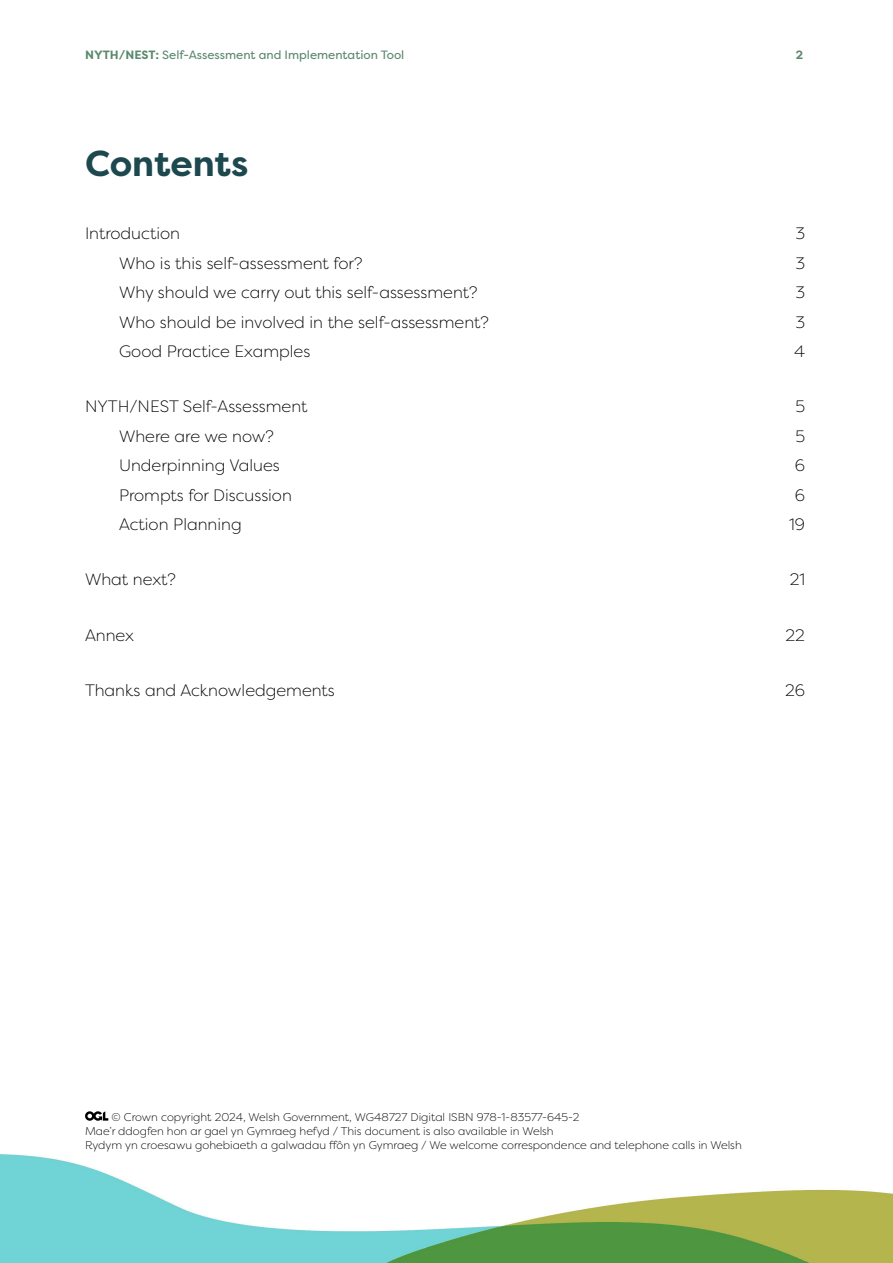
<style>
.page{position:relative;width:893px;height:1263px;background:#fff}
.page>*{position:absolute;margin:0;border:0;box-sizing:border-box;transform-origin:0 0}
.H1_Headings{font:700 36px "Filson Pro";color:#1d494e}
.Contents_Text_3mm{font:300 16.5px "Filson Pro";color:#000}
.Contents_Text_8mm{font:300 16.5px "Filson Pro";color:#000}
.t1{font:12px "Filson Pro";color:#5b896e}
.t2{font:700 12px "Filson Pro";color:#5b896e}
.Credits{font:300 11.25px/14.2px "Filson Pro";color:#000}
.s1{font-weight:700}
</style>
<div class="page">
<svg style="left:85px;top:1111px;width:23px;height:10px"></svg>
<img style="left:0;top:1154px;width:893px;height:109px">
<p class="t1" style="left:85px;top:46px;width:321px"><span class="s1">NYTH/NEST:</span> Self-Assessment and Implementation Tool</p>
<p class="t2" style="left:796px;top:48px;width:9px">2</p>
<h1 class="H1_Headings" style="left:85px;top:141px;width:165px">Contents</h1>
<p class="Contents_Text_3mm" style="left:85px;top:223px;width:96px">Introduction</p>
<p class="Contents_Text_3mm" style="left:795px;top:223px;width:11px">3</p>
<p class="Contents_Text_3mm" style="left:119px;top:252px;width:245px">Who is this self-assessment for?</p>
<p class="Contents_Text_3mm" style="left:795px;top:252px;width:11px">3</p>
<p class="Contents_Text_3mm" style="left:119px;top:282px;width:360px">Why should we carry out this self-assessment?</p>
<p class="Contents_Text_3mm" style="left:795px;top:282px;width:11px">3</p>
<p class="Contents_Text_3mm" style="left:119px;top:311px;width:371px">Who should be involved in the self-assessment?</p>
<p class="Contents_Text_3mm" style="left:795px;top:311px;width:11px">3</p>
<p class="Contents_Text_3mm" style="left:119px;top:341px;width:193px">Good Practice Examples</p>
<p class="Contents_Text_3mm" style="left:794px;top:341px;width:13px">4</p>
<p class="Contents_Text_3mm" style="left:85px;top:396px;width:224px">NYTH/NEST Self-Assessment</p>
<p class="Contents_Text_3mm" style="left:795px;top:396px;width:11px">5</p>
<p class="Contents_Text_3mm" style="left:119px;top:426px;width:156px">Where are we now?</p>
<p class="Contents_Text_3mm" style="left:795px;top:426px;width:11px">5</p>
<p class="Contents_Text_3mm" style="left:119px;top:455px;width:162px">Underpinning Values</p>
<p class="Contents_Text_3mm" style="left:795px;top:455px;width:12px">6</p>
<p class="Contents_Text_3mm" style="left:119px;top:485px;width:174px">Prompts for Discussion</p>
<p class="Contents_Text_3mm" style="left:795px;top:485px;width:12px">6</p>
<p class="Contents_Text_3mm" style="left:119px;top:514px;width:124px">Action Planning</p>
<p class="Contents_Text_3mm" style="left:789px;top:514px;width:17px">19</p>
<p class="Contents_Text_3mm" style="left:85px;top:569px;width:92px">What next?</p>
<p class="Contents_Text_3mm" style="left:790px;top:569px;width:17px">21</p>
<p class="Contents_Text_3mm" style="left:85px;top:624px;width:51px">Annex</p>
<p class="Contents_Text_3mm" style="left:785px;top:624px;width:21px">22</p>
<p class="Contents_Text_8mm" style="left:85px;top:679px;width:251px">Thanks and Acknowledgements</p>
<p class="Contents_Text_8mm" style="left:785px;top:679px;width:21px">26</p>
<p class="Credits" style="left:85px;top:1109px;width:658px;text-indent:26px">© Crown copyright 2024, Welsh Government, WG48727 Digital ISBN 978-1-83577-645-2<br>Mae’r ddogfen hon ar gael yn Gymraeg hefyd / This document is also available in Welsh<br>Rydym yn croesawu gohebiaeth a galwadau ffôn yn Gymraeg / We welcome correspondence and telephone calls in Welsh</p>
</div>
